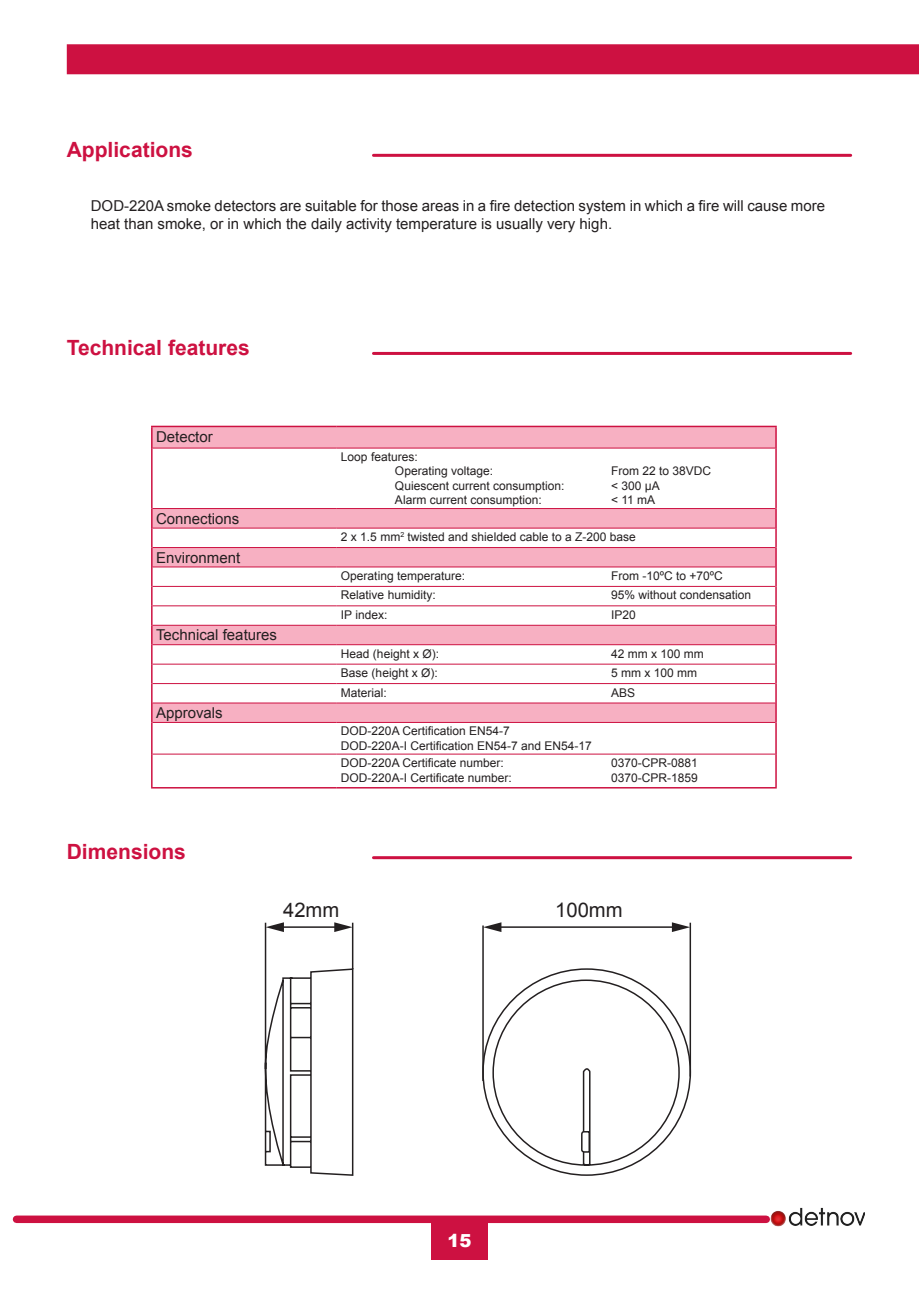
<style>
.page{position:relative;width:919px;height:1289px;background:#fff}
.page>*{position:absolute;margin:0;border:0;box-sizing:border-box;transform-origin:0 0}
.t1{font:700 21px "Arial";color:#cd1141}
.t2{font:20.1px "Arial";color:#231f20}
.t3{font:900 18px "Arial";color:#fff}
.t4{font:15px/18px "Arial";color:#231f20}
.t5{font:12px "Arial";color:#231f20}
</style>
<div class="page">
<div style="left:67px;top:44px;width:851px;height:30px;background:#cd1141"></div>
<div style="left:17px;top:1215px;width:749px;height:7px;background:#cd1141"></div>
<div style="left:431px;top:1222px;width:56px;height:37px;background:#cd1141"></div>
<img style="left:767px;top:1207px;width:97px;height:20px">
<hr style="left:373px;top:352px;width:477px;height:3px;background:#cd1141">
<hr style="left:373px;top:856px;width:477px;height:3px;background:#cd1141">
<hr style="left:373px;top:154px;width:477px;height:3px;background:#cd1141">
<hr style="left:151px;top:425px;width:185px;height:2px;background:#cd1141">
<hr style="left:336px;top:425px;width:440px;height:2px;background:#cd1141">
<svg style="left:151px;top:426px;width:625px;height:22px;background:#f3a3b7"></svg>
<hr style="left:151px;top:448px;width:1px;height:60px;background:#cd1141">
<hr style="left:775px;top:448px;width:1px;height:60px;background:#cd1141">
<svg style="left:151px;top:508px;width:625px;height:214px"></svg>
<hr style="left:151px;top:722px;width:1px;height:32px;background:#cd1141">
<hr style="left:775px;top:722px;width:1px;height:32px;background:#cd1141">
<hr style="left:151px;top:754px;width:1px;height:33px;background:#cd1141">
<hr style="left:775px;top:754px;width:1px;height:33px;background:#cd1141">
<hr style="left:151px;top:787px;width:185px;height:1px;background:#cd1141">
<hr style="left:336px;top:787px;width:440px;height:1px;background:#cd1141">
<hr style="left:152px;top:448px;width:184px;height:1px;background:#cd1141">
<hr style="left:336px;top:448px;width:439px;height:1px;background:#cd1141">
<hr style="left:152px;top:508px;width:184px;height:1px;background:#cd1141">
<hr style="left:336px;top:508px;width:439px;height:1px;background:#cd1141">
<hr style="left:152px;top:528px;width:184px;height:1px;background:#cd1141">
<hr style="left:336px;top:528px;width:439px;height:1px;background:#cd1141">
<hr style="left:152px;top:547px;width:184px;height:1px;background:#cd1141">
<hr style="left:336px;top:547px;width:439px;height:1px;background:#cd1141">
<hr style="left:152px;top:566px;width:184px;height:1px;background:#cd1141">
<hr style="left:336px;top:566px;width:439px;height:1px;background:#cd1141">
<hr style="left:152px;top:586px;width:184px;height:1px;background:#cd1141">
<hr style="left:336px;top:586px;width:439px;height:1px;background:#cd1141">
<hr style="left:152px;top:605px;width:184px;height:1px;background:#cd1141">
<hr style="left:336px;top:605px;width:439px;height:1px;background:#cd1141">
<hr style="left:152px;top:625px;width:184px;height:1px;background:#cd1141">
<hr style="left:336px;top:625px;width:439px;height:1px;background:#cd1141">
<hr style="left:152px;top:644px;width:184px;height:1px;background:#cd1141">
<hr style="left:336px;top:644px;width:439px;height:1px;background:#cd1141">
<hr style="left:152px;top:664px;width:184px;height:1px;background:#cd1141">
<hr style="left:336px;top:664px;width:439px;height:1px;background:#cd1141">
<hr style="left:152px;top:683px;width:184px;height:1px;background:#cd1141">
<hr style="left:336px;top:683px;width:439px;height:1px;background:#cd1141">
<hr style="left:152px;top:702px;width:184px;height:1px;background:#cd1141">
<hr style="left:336px;top:702px;width:439px;height:1px;background:#cd1141">
<hr style="left:152px;top:722px;width:184px;height:1px;background:#cd1141">
<hr style="left:336px;top:722px;width:439px;height:1px;background:#cd1141">
<hr style="left:152px;top:753px;width:184px;height:1px;background:#cd1141">
<hr style="left:336px;top:753px;width:439px;height:1px;background:#cd1141">
<svg style="left:482px;top:967px;width:209px;height:209px"></svg>
<hr style="left:482px;top:925px;width:1px;height:155px;background:#231f20">
<hr style="left:689px;top:922px;width:2px;height:154px;background:#231f20">
<hr style="left:498px;top:926px;width:177px;height:1px;background:#231f20">
<svg style="left:483px;top:922px;width:18px;height:10px"></svg>
<svg style="left:671px;top:922px;width:19px;height:10px"></svg>
<svg style="left:264px;top:922px;width:90px;height:254px"></svg>
<p class="t1" style="left:67px;top:135px;width:128px">Applications</p>
<p class="t4" style="left:91px;top:196px;width:735px">DOD-220A smoke detectors are suitable for those areas in a fire detection system in which a fire will cause more heat than smoke, or in which the daily activity temperature is usually very high.</p>
<p class="t1" style="left:67px;top:333px;width:184px">Technical features</p>
<p class="t4" style="left:156px;top:427px;width:58px">Detector</p>
<p class="t4" style="left:156px;top:509px;width:85px">Connections</p>
<p class="t4" style="left:156px;top:548px;width:86px">Environment</p>
<p class="t4" style="left:156px;top:626px;width:122px">Technical features</p>
<p class="t4" style="left:156px;top:703px;width:68px">Approvals</p>
<p class="t1" style="left:67px;top:837px;width:121px">Dimensions</p>
<p class="t5" style="left:341px;top:448px;width:78px">Loop features:</p>
<p class="t5" style="left:395px;top:463px;width:100px">Operating voltage:</p>
<p class="t5" style="left:611px;top:463px;width:102px">From 22 to 38VDC</p>
<p class="t5" style="left:395px;top:477px;width:171px">Quiescent current consumption:</p>
<p class="t5" style="left:611px;top:477px;width:50px">&lt; 300 μA</p>
<p class="t5" style="left:395px;top:492px;width:148px">Alarm current consumption:</p>
<p class="t5" style="left:611px;top:492px;width:46px">&lt; 11 mA</p>
<p class="t5" style="left:341px;top:528px;width:296px">2 x 1.5 mm<sup>2</sup> twisted and shielded cable to a Z-200 base</p>
<p class="t5" style="left:341px;top:567px;width:126px">Operating temperature:</p>
<p class="t5" style="left:611px;top:567px;width:113px">From -10ºC to +70ºC</p>
<p class="t5" style="left:341px;top:587px;width:96px">Relative humidity:</p>
<p class="t5" style="left:611px;top:587px;width:142px">95% without condensation</p>
<p class="t5" style="left:341px;top:606px;width:48px">IP index:</p>
<p class="t5" style="left:611px;top:606px;width:26px">IP20</p>
<p class="t5" style="left:341px;top:645px;width:100px">Head (height x Ø):</p>
<p class="t5" style="left:611px;top:645px;width:94px">42 mm x 100 mm</p>
<p class="t5" style="left:341px;top:664px;width:98px">Base (height x Ø):</p>
<p class="t5" style="left:611px;top:664px;width:88px">5 mm x 100 mm</p>
<p class="t5" style="left:341px;top:684px;width:48px">Material:</p>
<p class="t5" style="left:611px;top:684px;width:26px">ABS</p>
<p class="t5" style="left:341px;top:723px;width:170px">DOD-220A Certification EN54-7</p>
<p class="t5" style="left:341px;top:737px;width:252px">DOD-220A-I Certification EN54-7 and EN54-17</p>
<p class="t5" style="left:341px;top:754px;width:164px">DOD-220A Certificate number:</p>
<p class="t5" style="left:611px;top:754px;width:88px">0370-CPR-0881</p>
<p class="t5" style="left:341px;top:769px;width:172px">DOD-220A-I Certificate number:</p>
<p class="t5" style="left:611px;top:769px;width:88px">0370-CPR-1859</p>
<h2 class="t2" style="left:283px;top:896px;width:58px">42mm</h2>
<h2 class="t2" style="left:555px;top:896px;width:69px">100mm</h2>
<p class="t3" style="left:447px;top:1227px;width:26px">15</p>
</div>
